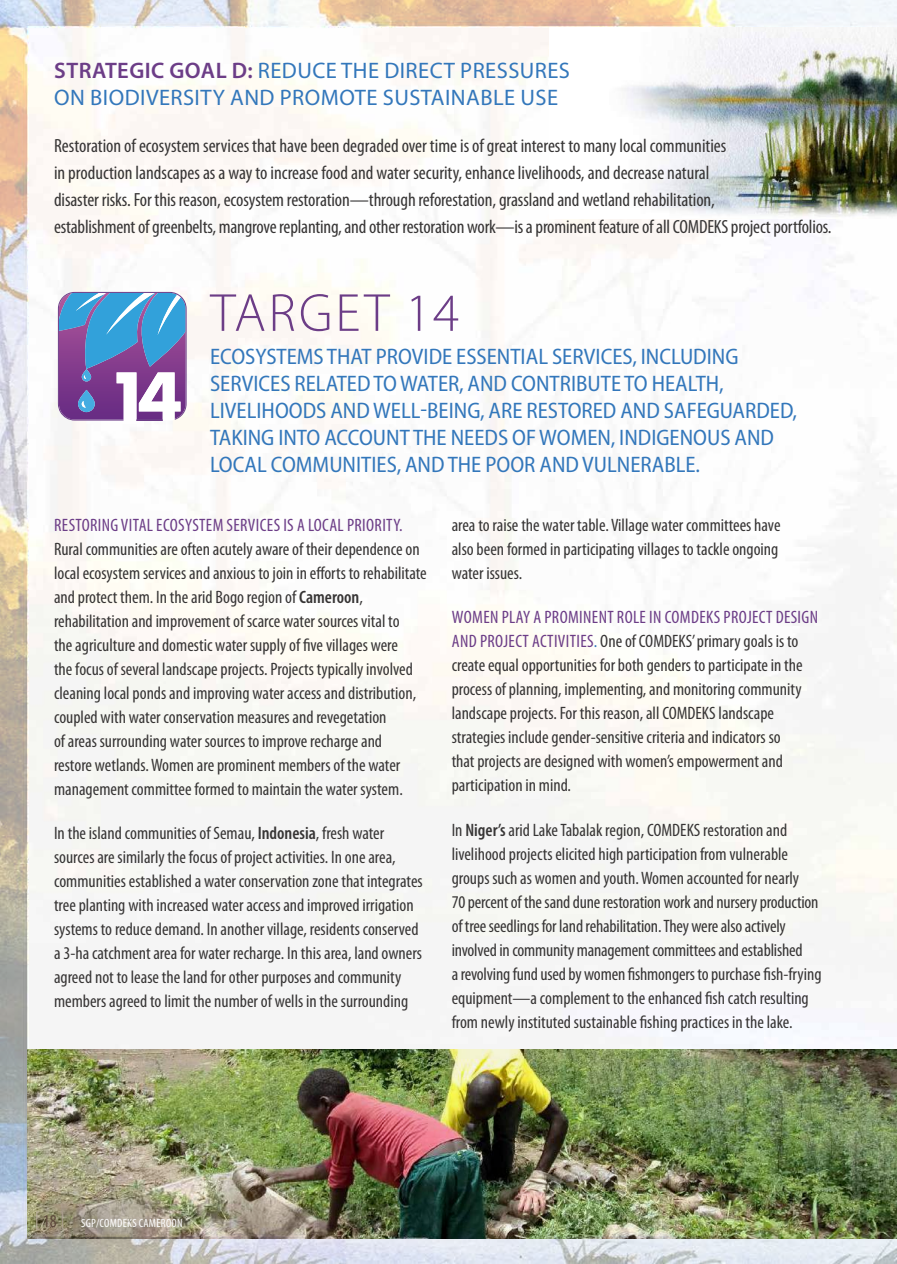
<style>
.page{position:relative;width:897px;height:1264px;background:#fff}
.page>*{position:absolute;margin:0;border:0;box-sizing:border-box;transform-origin:0 0}
.t1{font:300 54px "Myriad Pro";letter-spacing:.05em;color:#6c3d87}
.t2{font:semi-condensed 22.5px/27px "Myriad Pro";color:#37b}
.t3{font:22.5px/27px "Myriad Pro";letter-spacing:.02em;color:#37b}
.t4{font:condensed 19.2px/27px "Myriad Pro";letter-spacing:-.005em;color:#373535}
.t5{font:condensed 18px/24px "Myriad Pro";color:#373535}
.t6{font:condensed 18px "Myriad Pro";letter-spacing:.02em;color:#6c3d87}
.t7{font:condensed 12px "Myriad Pro";letter-spacing:.02em;color:#fff}
.s1{font-weight:600;color:#6c3d87}
.s2{font-weight:600}
.s3{color:#6c3d87}
.s4{color:#37b}
.s5{font-weight:300;font-size:22.5px;color:#c3b6a9}
.s6{font-size:18px;color:#5d483c}
.s7{font-weight:300;font-size:22.5px;color:#afa194}
</style>
<div class="page">
<img style="left:0;top:0;width:896px;height:1264px">
<img style="left:549px;top:27px;width:347px;height:191px">
<img style="left:27px;top:1049px;width:869px;height:189px">
<svg style="left:58px;top:292px;width:128px;height:129px;background:#7682bc"></svg>
<p class="t3" style="left:54px;top:56px;width:517px"><span class="s1">STRATEGIC GOAL D:</span> REDUCE THE DIRECT PRESSURES<br>ON BIODIVERSITY AND PROMOTE SUSTAINABLE USE</p>
<p class="t4" style="left:54px;top:132px;width:779px">Restoration of ecosystem services that have been degraded over time is of great interest to many local communities<br>in production landscapes as a way to increase food and water security, enhance livelihoods, and decrease natural<br>disaster risks. For this reason, ecosystem restoration—through reforestation, grassland and wetland rehabilitation,<br>establishment of greenbelts, mangrove replanting, and other restoration work—is a prominent feature of all COMDEKS project portfolios.</p>
<h1 class="t1" style="left:210px;top:280px;width:250px">TARGET 14</h1>
<p class="t2" style="left:210px;top:343px;width:588px">ECOSYSTEMS THAT PROVIDE ESSENTIAL SERVICES, INCLUDING SERVICES RELATED TO WATER, AND CONTRIBUTE TO HEALTH, LIVELIHOODS AND WELL-BEING, ARE RESTORED AND SAFEGUARDED, TAKING INTO ACCOUNT THE NEEDS OF WOMEN, INDIGENOUS AND LOCAL COMMUNITIES, AND THE POOR AND VULNERABLE.</p>
<p class="t6" style="left:54px;top:514px;width:350px">RESTORING VITAL ECOSYSTEM SERVICES IS A LOCAL PRIORITY.</p>
<p class="t5" style="left:54px;top:537px;width:374px">Rural communities are often acutely aware of their dependence on local ecosystem services and anxious to join in efforts to rehabilitate and protect them. In the arid Bogo region of <span class="s2">Cameroon</span>, rehabilitation and improvement of scarce water sources vital to<br>the agriculture and domestic water supply of five villages were<br>the focus of several landscape projects. Projects typically involved cleaning local ponds and improving water access and distribution, coupled with water conservation measures and revegetation<br>of areas surrounding water sources to improve recharge and<br>restore wetlands. Women are prominent members of the water management committee formed to maintain the water system.</p>
<p class="t5" style="left:54px;top:821px;width:370px">In the island communities of Semau, <span class="s2">Indonesia</span>, fresh water sources are similarly the focus of project activities. In one area, communities established a water conservation zone that integrates tree planting with increased water access and improved irrigation systems to reduce demand. In another village, residents conserved a 3-ha catchment area for water recharge. In this area, land owners agreed not to lease the land for other purposes and community members agreed to limit the number of wells in the surrounding</p>
<p class="t5" style="left:451px;top:513px;width:330px;text-align:justify">area to raise the water table. Village water committees have also been formed in participating villages to tackle ongoing water issues.</p>
<p class="t5" style="left:451px;top:605px;width:368px"><span class="s3">WOMEN PLAY A PROMINENT ROLE IN COMDEKS PROJECT DESIGN AND PROJECT ACTIVITIES</span><span class="s4">.</span> One of COMDEKS’ primary goals is to create equal opportunities for both genders to participate in the process of planning, implementing, and monitoring community landscape projects. For this reason, all COMDEKS landscape strategies include gender-sensitive criteria and indicators so<br>that projects are designed with women’s empowerment and participation in mind.</p>
<p class="t5" style="left:451px;top:817px;width:371px">In <span class="s2">Niger’s</span> arid Lake Tabalak region, COMDEKS restoration and livelihood projects elicited high participation from vulnerable groups such as women and youth. Women accounted for nearly<br>70 percent of the sand dune restoration work and nursery production of tree seedlings for land rehabilitation. They were also actively involved in community management committees and established<br>a revolving fund used by women fishmongers to purchase fish-frying equipment—a complement to the enhanced fish catch resulting from newly instituted sustainable fishing practices in the lake.</p>
<p class="t7" style="left:34px;top:1215px;width:150px"><span class="s5">[</span> <span class="s6">18</span> <span class="s7">]</span> SGP/COMDEKS CAMEROON</p>
</div>
